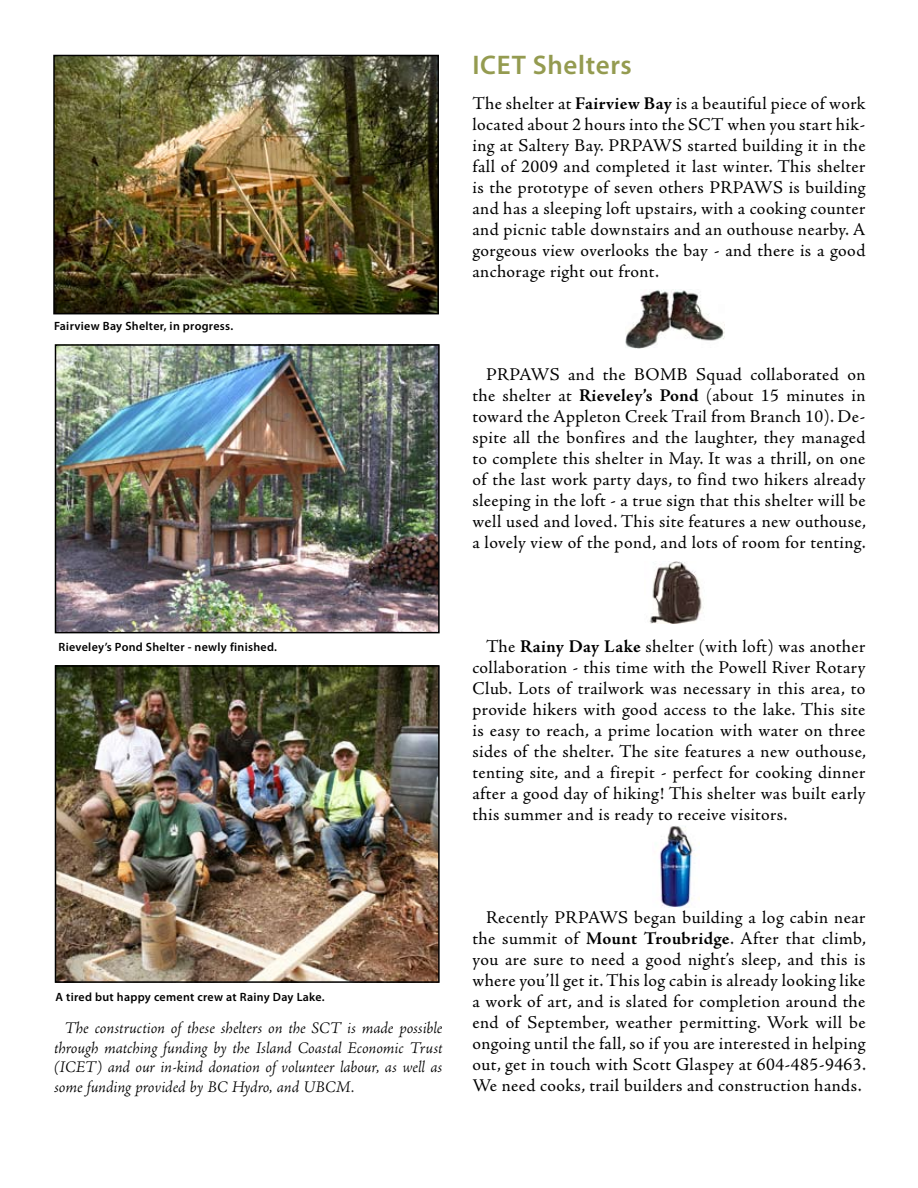
<style>
.page{position:relative;width:918px;height:1188px;background:#fff}
.page>*{position:absolute;margin:0;border:0;box-sizing:border-box;transform-origin:0 0}
.t1{font:600 27px "Myriad Pro";letter-spacing:.025em;color:#949b50}
.t2{font:18px/21px "Adobe Jenson Pro";letter-spacing:.02em;color:#000;text-align:justify}
.t3{font:italic 300 16.5px/19.5px "Adobe Jenson Pro";letter-spacing:-.005em;color:#000;text-align:justify}
.t4{font:600 12px "Myriad Pro";letter-spacing:.025em;color:#000}
.s1{font-weight:700}
</style>
<div class="page">
<img style="left:56px;top:58px;width:380px;height:253px">
<div style="left:53px;top:55px;width:386px;height:259px;border:2px solid #000"></div>
<img style="left:58px;top:347px;width:379px;height:283px">
<div style="left:55px;top:344px;width:385px;height:289px;border:2px solid #000"></div>
<img style="left:625px;top:289px;width:100px;height:60px">
<img style="left:649px;top:561px;width:55px;height:63px">
<img style="left:659px;top:826px;width:40px;height:81px">
<img style="left:58px;top:668px;width:379px;height:312px">
<div style="left:55px;top:665px;width:385px;height:318px;border:2px solid #000"></div>
<p class="t4" style="left:54px;top:318px;width:181px">Fairview Bay Shelter, in progress.</p>
<p class="t4" style="left:58px;top:639px;width:220px">Rieveley’s Pond Shelter - newly finished.</p>
<h1 class="t1" style="left:472px;top:48px;width:161px">ICET Shelters</h1>
<p class="t2" style="left:472px;top:93px;width:395px">The shelter at <span class="s1">Fairview Bay</span> is a beautiful piece of work located about 2 hours into the SCT when you start hik&shy;ing at Saltery Bay. PRPAWS started building it in the fall of 2009 and completed it last winter. This shelter is the prototype of seven others PRPAWS is building and has a sleeping loft upstairs, with a cooking counter and picnic table downstairs and an outhouse nearby. A gorgeous view overlooks the bay - and there is a good anchorage right out front.</p>
<p class="t2" style="left:472px;top:364px;width:395px;text-indent:14px">PRPAWS and the BOMB Squad collaborated on the shelter at <span class="s1">Rieveley’s Pond</span> (about 15 minutes in toward the Appleton Creek Trail from Branch 10). De&shy;spite all the bonfires and the laughter, they managed to complete this shelter in May. It was a thrill, on one of the last work party days, to find two hikers already sleeping in the loft - a true sign that this shelter will be well used and loved. This site features a new outhouse, a lovely view of the pond, and lots of room for tenting.</p>
<p class="t2" style="left:472px;top:636px;width:395px;text-indent:14px">The <span class="s1">Rainy Day Lake</span> shelter (with loft) was another collaboration - this time with the Powell River Rotary Club. Lots of trailwork was necessary in this area, to provide hikers with good access to the lake. This site is easy to reach, a prime location with water on three sides of the shelter. The site features a new outhouse, tenting site, and a firepit - perfect for cooking dinner after a good day of hiking! This shelter was built early this summer and is ready to receive visitors.</p>
<p class="t4" style="left:56px;top:989px;width:271px">A tired but happy cement crew at Rainy Day Lake.</p>
<p class="t3" style="left:54px;top:1019px;width:390px;text-indent:10px">The construction of these shelters on the SCT is made possible through matching funding by the Island Coastal Economic Trust (ICET) and our in-kind donation of volunteer labour, as well as some funding provided by BC Hydro, and UBCM.</p>
<p class="t2" style="left:472px;top:907px;width:395px;text-indent:14px">Recently PRPAWS began building a log cabin near the summit of <span class="s1">Mount Troubridge</span>. After that climb, you are sure to need a good night’s sleep, and this is where you’ll get it. This log cabin is already looking like a work of art, and is slated for completion around the end of September, weather permitting. Work will be ongoing until the fall, so if you are interested in helping out, get in touch with Scott Glaspey at 604-485-9463.<br>We need cooks, trail builders and construction hands.</p>
</div>
